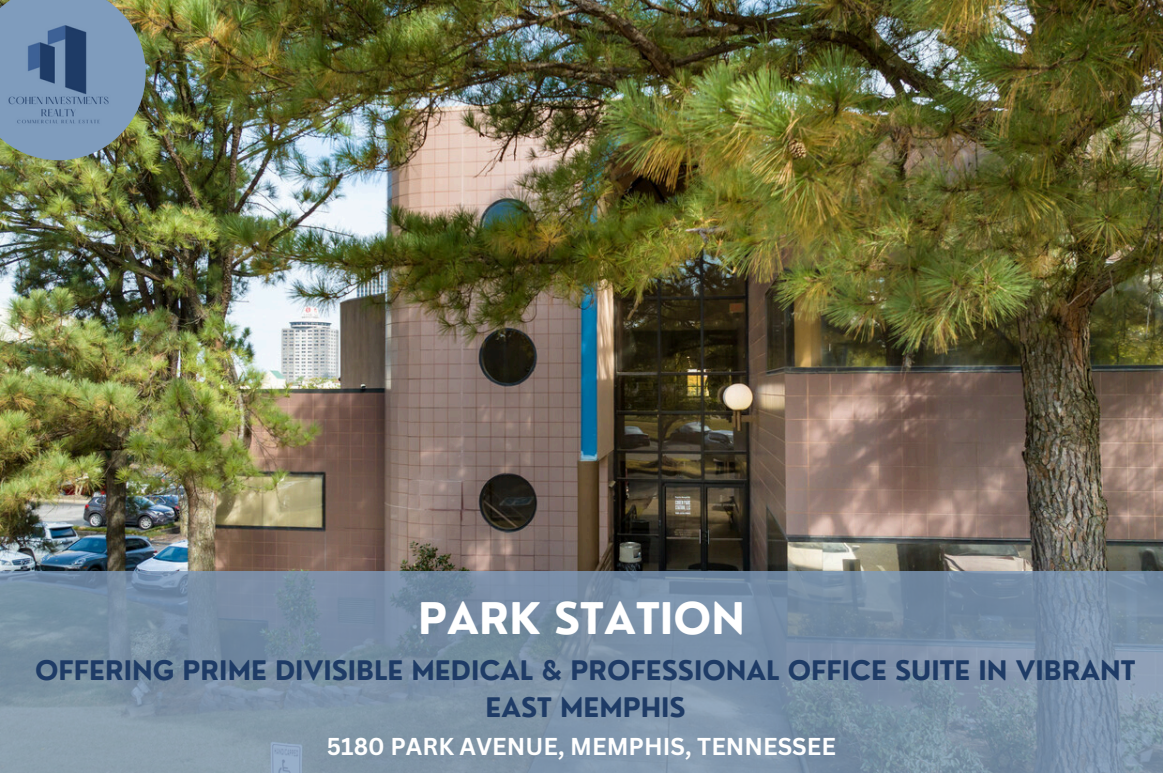
<style>
.page{position:relative;width:1163px;height:773px;background:#fff}
.page>*{position:absolute;margin:0;border:0;box-sizing:border-box;transform-origin:0 0}
.t1{font:700 42.5px "Nourd";color:#fff}
.t2{font:700 26.25px/36.5px "Nourd";color:#1e3b66;text-align:center}
.t3{font:700 23.75px "Canva Sans";color:#fff}
</style>
<div class="page">
<img style="left:0;top:0;width:1162px;height:571px">
<svg style="left:0;top:571px;width:1162px;height:201px;background:#7c92a7"></svg>
<img style="left:0;top:0;width:146px;height:160px">
<h1 class="t1" style="left:418px;top:591px;width:328px">PARK STATION</h1>
<p class="t2" style="left:35px;top:652px;width:1101px">OFFERING PRIME DIVISIBLE MEDICAL &amp; PROFESSIONAL OFFICE SUITE IN VIBRANT<br>EAST MEMPHIS</p>
<p class="t3" style="left:327px;top:729px;width:510px">5180 PARK AVENUE, MEMPHIS, TENNESSEE</p>
</div>
